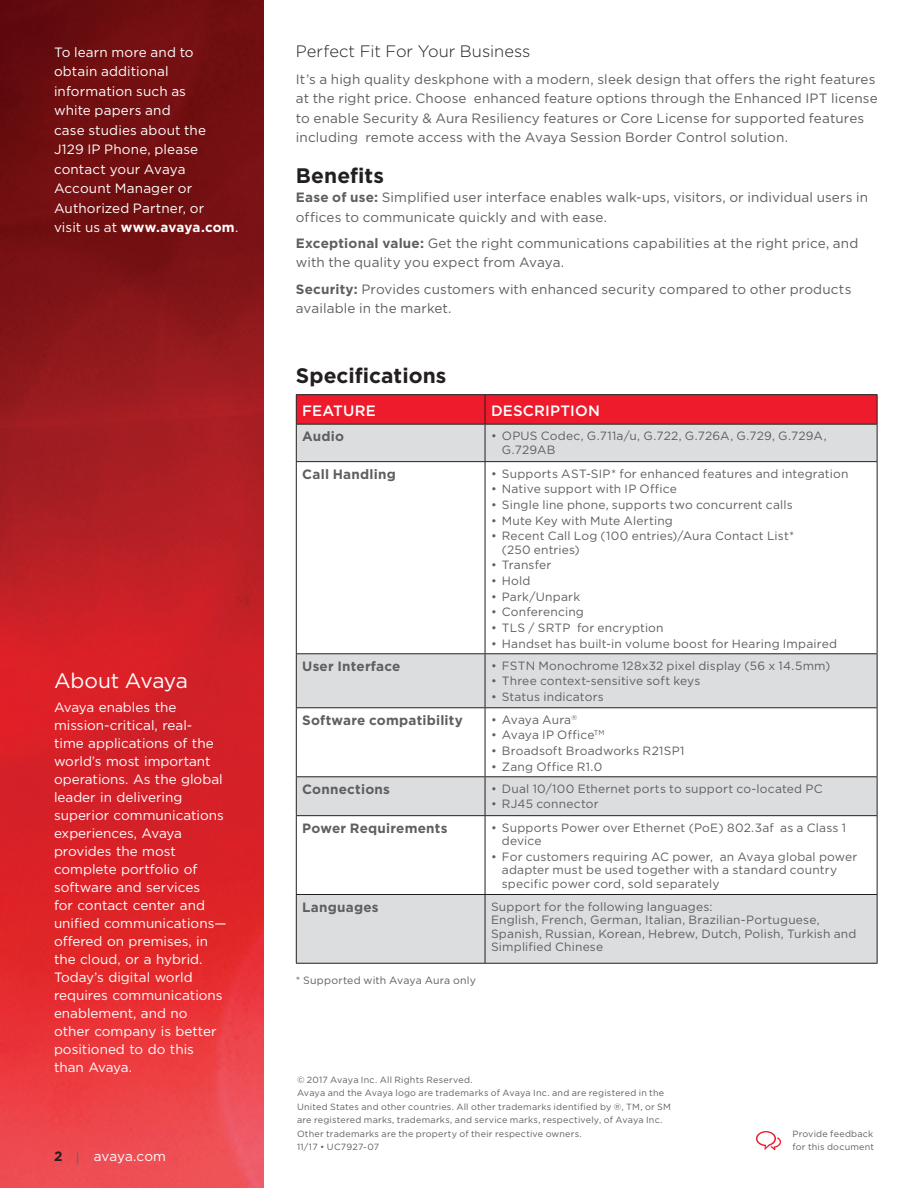
<style>
.page{position:relative;width:918px;height:1188px;background:#fff}
.page>*{position:absolute;margin:0;border:0;box-sizing:border-box;transform-origin:0 0}
.Body_Header{font:700 21px "Gotham";letter-spacing:.005em;color:#231f20}
.Boilerplate_Head{font:21px "Gotham";letter-spacing:-.015em;color:#fff}
.Body_Subhead{font:300 16.5px "Gotham";color:#231f20}
.Table_Header{font:500 15px "Gotham";letter-spacing:.015em;color:#fff}
.Body_copy{font:13.5px/19.5px "Gotham";letter-spacing:.01em;color:#5f5f62}
.Boilerplate_Copy{font:13.5px/18px "Gotham";color:#fff}
.Body_copy-2{font:13.5px/19.5px "Gotham";letter-spacing:.01em;color:#fff}
.Table_Copy{font:700 13.5px "Gotham";letter-spacing:.015em;color:#5f5f62}
.Body_copy-3{font:12px/13.5px "Gotham";letter-spacing:.015em;color:#5f5f62}
.Body_copy-4{font:10.5px "Gotham";letter-spacing:.015em;color:#5f5f62}
.Legal{font:9px/13.5px "Gotham";letter-spacing:.025em;color:#5f5f62}
.s1{font-weight:700}
.s2{font-weight:700;color:#231f20}
.s3{color:#5f5f62}
</style>
<div class="page">
<img style="left:0;top:0;width:264px;height:1188px">
<svg style="left:756px;top:1131px;width:25px;height:19px"></svg>
<div style="left:297px;top:425px;width:580px;height:538px;background:#dcdddf"></div>
<svg style="left:297px;top:462px;width:580px;height:432px"></svg>
<hr style="left:296px;top:394px;width:189px;height:1px;background:#231f20">
<hr style="left:485px;top:394px;width:393px;height:1px;background:#231f20">
<svg style="left:296px;top:395px;width:582px;height:29px;background:#e91b2b"></svg>
<hr style="left:296px;top:424px;width:189px;height:1px;background:#231f20">
<hr style="left:296px;top:425px;width:1px;height:36px;background:#231f20">
<hr style="left:485px;top:424px;width:393px;height:1px;background:#231f20">
<hr style="left:485px;top:425px;width:1px;height:36px;background:#231f20">
<hr style="left:877px;top:425px;width:1px;height:36px;background:#231f20">
<hr style="left:296px;top:461px;width:189px;height:1px;background:#231f20">
<hr style="left:296px;top:462px;width:1px;height:191px;background:#231f20">
<hr style="left:485px;top:461px;width:393px;height:1px;background:#231f20">
<hr style="left:485px;top:462px;width:1px;height:191px;background:#231f20">
<hr style="left:877px;top:462px;width:1px;height:191px;background:#231f20">
<hr style="left:296px;top:653px;width:189px;height:1px;background:#231f20">
<hr style="left:296px;top:654px;width:1px;height:53px;background:#231f20">
<hr style="left:485px;top:653px;width:393px;height:1px;background:#231f20">
<hr style="left:485px;top:654px;width:1px;height:53px;background:#231f20">
<hr style="left:877px;top:654px;width:1px;height:53px;background:#231f20">
<hr style="left:296px;top:707px;width:189px;height:1px;background:#231f20">
<hr style="left:296px;top:708px;width:1px;height:68px;background:#231f20">
<hr style="left:485px;top:707px;width:393px;height:1px;background:#231f20">
<hr style="left:485px;top:708px;width:1px;height:68px;background:#231f20">
<hr style="left:877px;top:708px;width:1px;height:68px;background:#231f20">
<hr style="left:296px;top:776px;width:189px;height:1px;background:#231f20">
<hr style="left:296px;top:777px;width:1px;height:38px;background:#231f20">
<hr style="left:485px;top:776px;width:393px;height:1px;background:#231f20">
<hr style="left:485px;top:777px;width:1px;height:38px;background:#231f20">
<hr style="left:877px;top:777px;width:1px;height:38px;background:#231f20">
<hr style="left:296px;top:815px;width:189px;height:1px;background:#231f20">
<hr style="left:296px;top:816px;width:1px;height:78px;background:#231f20">
<hr style="left:485px;top:815px;width:393px;height:1px;background:#231f20">
<hr style="left:485px;top:816px;width:1px;height:78px;background:#231f20">
<hr style="left:877px;top:816px;width:1px;height:78px;background:#231f20">
<hr style="left:296px;top:894px;width:189px;height:1px;background:#231f20">
<hr style="left:296px;top:895px;width:1px;height:68px;background:#231f20">
<hr style="left:485px;top:894px;width:393px;height:1px;background:#231f20">
<hr style="left:485px;top:895px;width:1px;height:68px;background:#231f20">
<hr style="left:877px;top:895px;width:1px;height:68px;background:#231f20">
<hr style="left:296px;top:963px;width:189px;height:1px;background:#231f20">
<hr style="left:485px;top:963px;width:393px;height:1px;background:#231f20">
<p class="Body_copy-2" style="left:54px;top:42px;width:186px">To learn more and to obtain additional information such as<br>white papers and<br>case studies about the<br>J129 IP Phone, please contact your Avaya<br>Account Manager or<br>Authorized Partner, or<br>visit us at <span class="s1">www.avaya.com</span>.</p>
<p class="Boilerplate_Head" style="left:54px;top:669px;width:136px">About Avaya</p>
<p class="Boilerplate_Copy" style="left:54px;top:698px;width:174px">Avaya enables the mission-critical, real-<br>time applications of the world’s most important operations. As the global leader in delivering superior communications experiences, Avaya provides the most complete portfolio of software and services<br>for contact center and unified communications— offered on premises, in the cloud, or a hybrid.<br>Today’s digital world requires communications enablement, and no other company is better positioned to do this than Avaya.</p>
<p class="Boilerplate_Copy" style="left:54px;top:1147px;width:114px"><span class="s2">2</span> <span class="s3">|</span> avaya.com</p>
<p class="Body_Subhead" style="left:296px;top:42px;width:236px">Perfect Fit For Your Business</p>
<p class="Body_copy" style="left:296px;top:69px;width:583px">It’s a high quality deskphone with a modern, sleek design that offers the right features at the right price. Choose enhanced feature options through the Enhanced IPT license to enable Security &amp; Aura Resiliency features or Core License for supported features including remote access with the Avaya Session Border Control solution.</p>
<p class="Body_Header" style="left:296px;top:163px;width:90px">Benefits</p>
<p class="Body_copy" style="left:296px;top:187px;width:574px"><span class="s1">Ease of use:</span> Simplified user interface enables walk-ups, visitors, or individual users in offices to communicate quickly and with ease.</p>
<p class="Body_copy" style="left:296px;top:233px;width:564px"><span class="s1">Exceptional value:</span> Get the right communications capabilities at the right price, and with the quality you expect from Avaya.</p>
<p class="Body_copy" style="left:296px;top:279px;width:557px"><span class="s1">Security:</span> Provides customers with enhanced security compared to other products available in the market.</p>
<p class="Body_Header" style="left:296px;top:363px;width:152px">Specifications</p>
<p class="Table_Header" style="left:302px;top:402px;width:75px">FEATURE</p>
<p class="Table_Header" style="left:491px;top:402px;width:110px">DESCRIPTION</p>
<p class="Table_Copy" style="left:302px;top:429px;width:43px">Audio</p>
<p class="Body_copy-3" style="left:502px;top:429px;width:326px;text-indent:-11px">• OPUS Codec, G.711a/u, G.722, G.726A, G.729, G.729A,<br>G.729AB</p>
<p class="Table_Copy" style="left:302px;top:466px;width:95px">Call Handling</p>
<p class="Body_copy-3" style="left:491px;top:466px;width:359px">• Supports AST-SIP* for enhanced features and integration</p>
<p class="Body_copy-3" style="left:491px;top:482px;width:187px">• Native support with IP Office</p>
<p class="Body_copy-3" style="left:491px;top:498px;width:303px">• Single line phone, supports two concurrent calls</p>
<p class="Body_copy-3" style="left:491px;top:513px;width:183px">• Mute Key with Mute Alerting</p>
<p class="Body_copy-3" style="left:502px;top:529px;width:294px;text-indent:-11px">• Recent Call Log (100 entries)/Aura Contact List* (250 entries)</p>
<p class="Body_copy-3" style="left:491px;top:558px;width:62px">• Transfer</p>
<p class="Body_copy-3" style="left:491px;top:574px;width:41px">• Hold</p>
<p class="Body_copy-3" style="left:491px;top:590px;width:91px">• Park/Unpark</p>
<p class="Body_copy-3" style="left:491px;top:605px;width:94px">• Conferencing</p>
<p class="Body_copy-3" style="left:491px;top:621px;width:174px">• TLS / SRTP for encryption</p>
<p class="Body_copy-3" style="left:491px;top:637px;width:348px">• Handset has built-in volume boost for Hearing Impaired</p>
<p class="Table_Copy" style="left:302px;top:658px;width:100px">User Interface</p>
<p class="Body_copy-3" style="left:491px;top:659px;width:341px">• FSTN Monochrome 128x32 pixel display (56 x 14.5mm)</p>
<p class="Body_copy-3" style="left:491px;top:674px;width:211px">• Three context-sensitive soft keys</p>
<p class="Body_copy-3" style="left:491px;top:690px;width:114px">• Status indicators</p>
<p class="Table_Copy" style="left:302px;top:712px;width:162px">Software compatibility</p>
<p class="Body_copy-3" style="left:491px;top:713px;width:88px">• Avaya Aura<sup>®</sup></p>
<p class="Body_copy-3" style="left:491px;top:728px;width:115px">• Avaya IP Office<sup>TM</sup></p>
<p class="Body_copy-3" style="left:491px;top:744px;width:195px">• Broadsoft Broadworks R21SP1</p>
<p class="Body_copy-3" style="left:491px;top:760px;width:113px">• Zang Office R1.0</p>
<p class="Table_Copy" style="left:302px;top:781px;width:89px">Connections</p>
<p class="Body_copy-3" style="left:491px;top:782px;width:333px">• Dual 10/100 Ethernet ports to support co-located PC</p>
<p class="Body_copy-3" style="left:491px;top:797px;width:109px">• RJ45 connector</p>
<p class="Table_Copy" style="left:302px;top:820px;width:147px">Power Requirements</p>
<p class="Body_copy-3" style="left:502px;top:820px;width:346px;text-indent:-11px">• Supports Power over Ethernet (PoE) 802.3af as a Class 1 device</p>
<p class="Body_copy-3" style="left:502px;top:850px;width:357px;text-indent:-11px">• For customers requiring AC power, an Avaya global power adapter must be used together with a standard country specific power cord, sold separately</p>
<p class="Table_Copy" style="left:302px;top:899px;width:78px">Languages</p>
<p class="Body_copy-3" style="left:491px;top:899px;width:223px">Support for the following languages:</p>
<p class="Body_copy-3" style="left:491px;top:913px;width:367px">English, French, German, Italian, Brazilian-Portuguese,<br>Spanish, Russian, Korean, Hebrew, Dutch, Polish, Turkish and<br>Simplified Chinese</p>
<p class="Body_copy-4" style="left:296px;top:974px;width:182px">* Supported with Avaya Aura only</p>
<p class="Legal" style="left:297px;top:1073px;width:177px">© 2017 Avaya Inc. All Rights Reserved.</p>
<p class="Legal" style="left:297px;top:1086px;width:376px">Avaya and the Avaya logo are trademarks of Avaya Inc. and are registered in the United States and other countries. All other trademarks identified by ®, TM, or SM are registered marks, trademarks, and service marks, respectively, of Avaya Inc.<br>Other trademarks are the property of their respective owners.</p>
<p class="Legal" style="left:297px;top:1140px;width:84px">11/17 • UC7927-07</p>
<p class="Legal" style="left:792px;top:1127px;width:83px">Provide feedback for this document</p>
</div>
